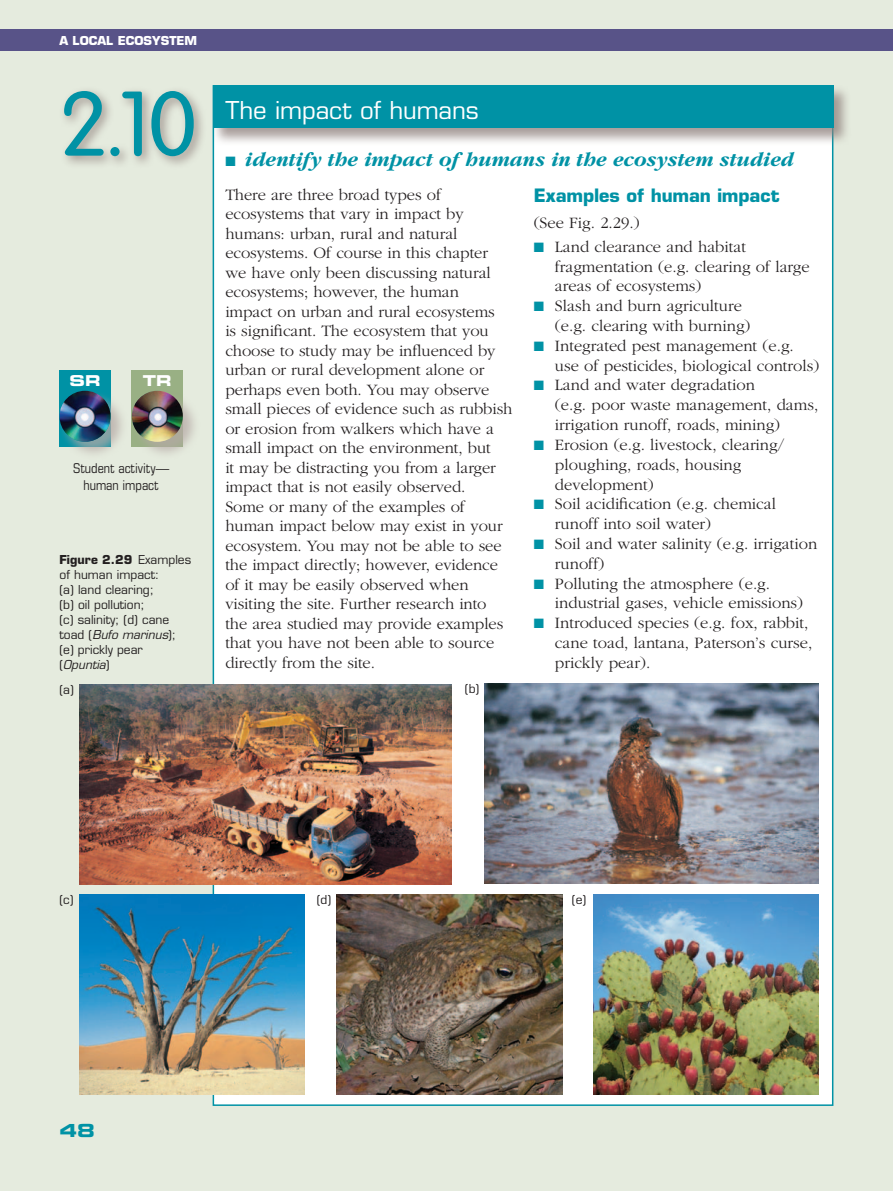
<style>
.page{position:relative;width:893px;height:1191px;background:#e5ebde}
.page>*{position:absolute;margin:0;border:0;box-sizing:border-box;transform-origin:0 0}
.t1{font:300 90px "VAG Rounded";color:#0092a5}
.t2{font:24px "Eurostile";letter-spacing:-.005em;color:#fff}
.t3{font:italic 700 21px "Garamond";letter-spacing:-.005em;color:#0092a5}
.t4{font:700 18px "Eurostile";letter-spacing:-.005em;color:#0092a5}
.t5{font:18px "Eurostile Bold Extended Two";color:#0092a5}
.t6{font:300 16.5px/19.5px "Garamond";letter-spacing:-.005em;color:#231f20}
.t7{font:15px "Eurostile Bold Extended Two";color:#fff}
.t8{font:condensed 13.5px/16.5px "Eurostile";color:#231f20;text-align:center}
.t9{font:12px/15px "Eurostile";color:#231f20}
.t10{font:700 12px "Eurostile";color:#fff}
.s1{color:#0092a5}
.s2{font-weight:700}
.s3{font-style:italic}
</style>
<div class="page">
<div style="left:0;top:30px;width:893px;height:21px;background:#585388"></div>
<div style="left:213px;top:85px;width:620px;height:1021px;background:#fff;border:2px solid #0092a5"></div>
<div style="left:212px;top:84px;width:639px;height:61px;background:#8e807c;opacity:.75"></div>
<div style="left:213px;top:85px;width:620px;height:43px;background:#0092a5"></div>
<div style="left:59px;top:86px;width:148px;height:84px;background:#8e807c;opacity:.75"></div>
<img style="left:79px;top:685px;width:372px;height:199px">
<img style="left:485px;top:684px;width:334px;height:199px">
<img style="left:79px;top:894px;width:226px;height:200px">
<img style="left:337px;top:894px;width:225px;height:200px">
<img style="left:593px;top:894px;width:226px;height:200px">
<div style="left:60px;top:370px;width:51px;height:76px;background:#0092a5"></div>
<div style="left:59px;top:390px;width:69px;height:69px;background:#b5a9a5;opacity:.75"></div>
<img style="left:60px;top:391px;width:51px;height:51px;border-radius:26px">
<div style="left:132px;top:370px;width:51px;height:76px;background:#99b084"></div>
<div style="left:131px;top:390px;width:70px;height:69px;background:#b5a9a5;opacity:.75"></div>
<img style="left:132px;top:391px;width:51px;height:51px;border-radius:26px">
<p class="t10" style="left:60px;top:33px;width:139px">A LOCAL ECOSYSTEM</p>
<p class="t1" style="left:60px;top:73px;width:139px">2.10</p>
<p class="t2" style="left:225px;top:96px;width:255px">The impact of humans</p>
<p class="t3" style="left:225px;top:148px;width:571px">■ identify the impact of humans in the ecosystem studied</p>
<p class="t6" style="left:225px;top:185px;width:289px">There are three broad types of ecosystems that vary in impact by humans: urban, rural and natural ecosystems. Of course in this chapter we have only been discussing natural ecosystems; however, the human<br>impact on urban and rural ecosystems<br>is significant. The ecosystem that you choose to study may be influenced by urban or rural development alone or perhaps even both. You may observe small pieces of evidence such as rubbish or erosion from walkers which have a small impact on the environment, but<br>it may be distracting you from a larger impact that is not easily observed.<br>Some or many of the examples of human impact below may exist in your ecosystem. You may not be able to see the impact directly; however, evidence of it may be easily observed when visiting the site. Further research into the area studied may provide examples that you have not been able to source directly from the site.</p>
<p class="t4" style="left:534px;top:184px;width:247px">Examples of human impact</p>
<p class="t6" style="left:534px;top:213px;width:107px">(See Fig. 2.29.)</p>
<p class="t6" style="left:555px;top:237px;width:256px;text-indent:-21px"><span class="s1">■</span> Land clearance and habitat fragmentation (e.g. clearing of large areas of ecosystems)</p>
<p class="t6" style="left:555px;top:296px;width:197px;text-indent:-21px"><span class="s1">■</span> Slash and burn agriculture (e.g. clearing with burning)</p>
<p class="t6" style="left:555px;top:336px;width:266px;text-indent:-21px"><span class="s1">■</span> Integrated pest management (e.g. use of pesticides, biological controls)</p>
<p class="t6" style="left:555px;top:375px;width:265px;text-indent:-21px"><span class="s1">■</span> Land and water degradation<br>(e.g. poor waste management, dams, irrigation runoff, roads, mining)</p>
<p class="t6" style="left:555px;top:435px;width:231px;text-indent:-21px"><span class="s1">■</span> Erosion (e.g. livestock, clearing/ ploughing, roads, housing development)</p>
<p class="t6" style="left:555px;top:494px;width:223px;text-indent:-21px"><span class="s1">■</span> Soil acidification (e.g. chemical runoff into soil water)</p>
<p class="t6" style="left:555px;top:534px;width:264px;text-indent:-21px"><span class="s1">■</span> Soil and water salinity (e.g. irrigation runoff)</p>
<p class="t6" style="left:555px;top:574px;width:250px;text-indent:-21px"><span class="s1">■</span> Polluting the atmosphere (e.g. industrial gases, vehicle emissions)</p>
<p class="t6" style="left:555px;top:613px;width:259px;text-indent:-21px"><span class="s1">■</span> Introduced species (e.g. fox, rabbit, cane toad, lantana, Paterson’s curse, prickly pear).</p>
<p class="t7" style="left:69px;top:370px;width:33px">SR</p>
<p class="t7" style="left:143px;top:370px;width:30px">TR</p>
<p class="t8" style="left:73px;top:460px;width:97px">Student activity— human impact</p>
<p class="t9" style="left:60px;top:552px;width:133px"><span class="s2">Figure 2.29</span> Examples of human impact:<br>(a) land clearing;<br>(b) oil pollution;<br>(c) salinity; (d) cane toad (<span class="s3">Bufo marinus</span>); (e) prickly pear (<span class="s3">Opuntia</span>)</p>
<p class="t9" style="left:60px;top:682px;width:16px">(a)</p>
<p class="t9" style="left:465px;top:681px;width:16px">(b)</p>
<p class="t9" style="left:60px;top:891px;width:16px">(c)</p>
<p class="t9" style="left:317px;top:891px;width:16px">(d)</p>
<p class="t9" style="left:572px;top:891px;width:16px">(e)</p>
<p class="t5" style="left:60px;top:1117px;width:37px">48</p>
</div>
